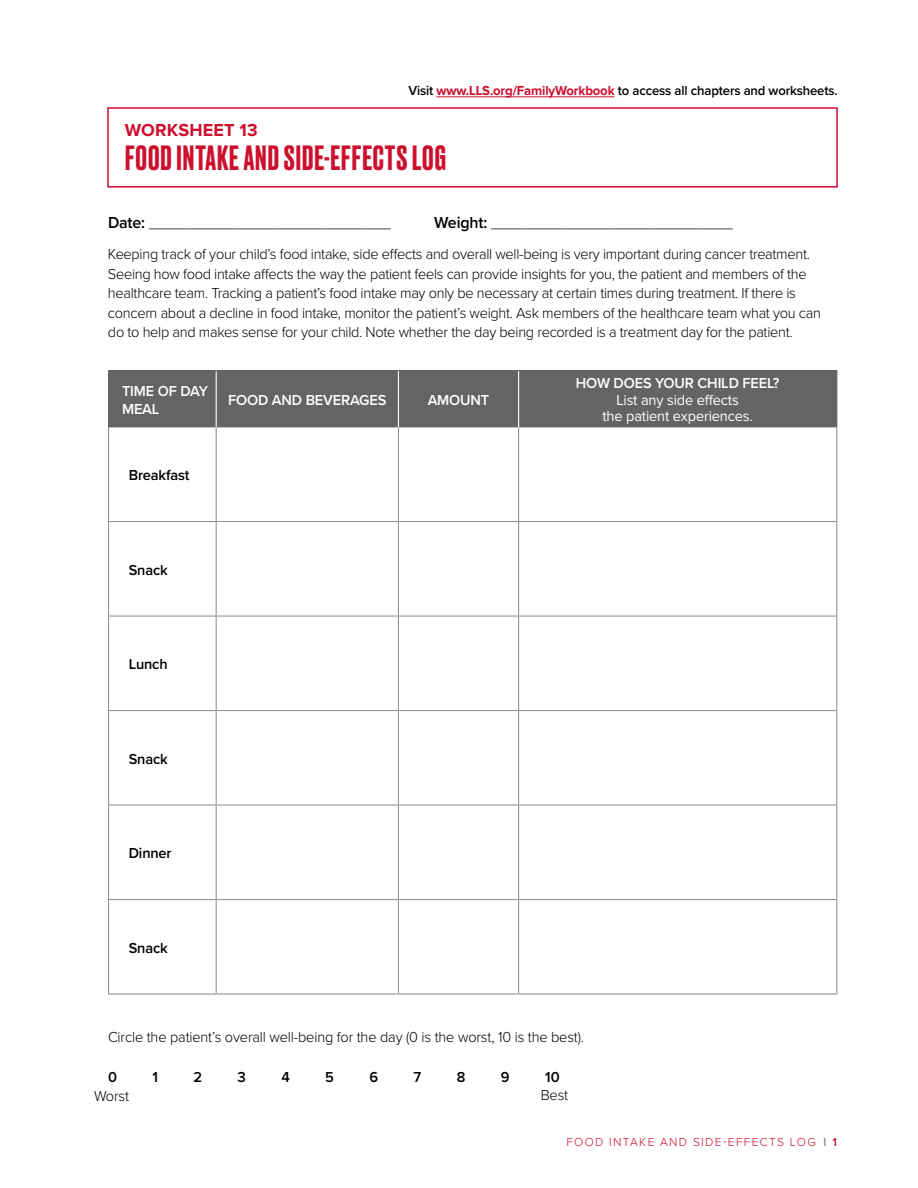
<style>
.page{position:relative;width:918px;height:1188px;background:#fff}
.page>*{position:absolute;margin:0;border:0;box-sizing:border-box;transform-origin:0 0}
.t1{font:500 33px "Druk";letter-spacing:.03em;color:#ce0e2d}
.t2{font:700 18px "Proxima Nova";letter-spacing:.01em;color:#ce0e2d}
.t3{font:300 15px/19.5px "Proxima Nova";letter-spacing:-.02em;color:#000}
.t4{font:600 15px/18px "Proxima Nova";letter-spacing:-.01em;color:#fff}
.t5{font:600 15px "Proxima Nova";letter-spacing:-.01em;color:#000}
.t6{font:15px/16.5px "Proxima Nova";letter-spacing:-.01em;color:#fff;text-align:center}
.t7{font:600 13.5px "Proxima Nova";letter-spacing:-.01em;color:#000}
.t8{font:300 12px "Proxima Nova";letter-spacing:.11em;color:#ce0e2d}
.s1{font-weight:700;color:#ce0e2d}
.s2{font-weight:600;font-size:16.5px}
.s3{font-weight:600;color:#808285}
.s4{font-weight:600}
</style>
<div class="page">
<div style="left:109px;top:371px;width:727px;height:56px;background:#636466"></div>
<hr style="left:108px;top:427px;width:1px;height:94px;background:#939598">
<hr style="left:216px;top:427px;width:1px;height:94px;background:#939598">
<hr style="left:398px;top:427px;width:1px;height:94px;background:#939598">
<hr style="left:518px;top:427px;width:1px;height:94px;background:#939598">
<hr style="left:836px;top:427px;width:1px;height:94px;background:#939598">
<hr style="left:108px;top:521px;width:108px;height:1px;background:#939598">
<hr style="left:108px;top:522px;width:1px;height:93px;background:#939598">
<hr style="left:216px;top:521px;width:182px;height:1px;background:#939598">
<hr style="left:216px;top:522px;width:1px;height:93px;background:#939598">
<hr style="left:398px;top:521px;width:121px;height:1px;background:#939598">
<hr style="left:398px;top:522px;width:1px;height:93px;background:#939598">
<hr style="left:519px;top:521px;width:318px;height:1px;background:#939598">
<hr style="left:518px;top:522px;width:1px;height:93px;background:#939598">
<hr style="left:836px;top:522px;width:1px;height:93px;background:#939598">
<hr style="left:108px;top:615px;width:108px;height:2px;background:#939598">
<hr style="left:108px;top:617px;width:1px;height:93px;background:#939598">
<hr style="left:216px;top:615px;width:182px;height:2px;background:#939598">
<hr style="left:216px;top:617px;width:1px;height:93px;background:#939598">
<hr style="left:398px;top:615px;width:121px;height:2px;background:#939598">
<hr style="left:398px;top:617px;width:1px;height:93px;background:#939598">
<hr style="left:519px;top:615px;width:318px;height:2px;background:#939598">
<hr style="left:518px;top:617px;width:1px;height:93px;background:#939598">
<hr style="left:836px;top:617px;width:1px;height:93px;background:#939598">
<hr style="left:108px;top:710px;width:108px;height:1px;background:#939598">
<hr style="left:108px;top:711px;width:1px;height:93px;background:#939598">
<hr style="left:216px;top:710px;width:182px;height:1px;background:#939598">
<hr style="left:216px;top:711px;width:1px;height:93px;background:#939598">
<hr style="left:398px;top:710px;width:121px;height:1px;background:#939598">
<hr style="left:398px;top:711px;width:1px;height:93px;background:#939598">
<hr style="left:519px;top:710px;width:318px;height:1px;background:#939598">
<hr style="left:518px;top:711px;width:1px;height:93px;background:#939598">
<hr style="left:836px;top:711px;width:1px;height:93px;background:#939598">
<hr style="left:108px;top:804px;width:108px;height:2px;background:#939598">
<hr style="left:108px;top:806px;width:1px;height:93px;background:#939598">
<hr style="left:216px;top:804px;width:182px;height:2px;background:#939598">
<hr style="left:216px;top:806px;width:1px;height:93px;background:#939598">
<hr style="left:398px;top:804px;width:121px;height:2px;background:#939598">
<hr style="left:398px;top:806px;width:1px;height:93px;background:#939598">
<hr style="left:519px;top:804px;width:318px;height:2px;background:#939598">
<hr style="left:518px;top:806px;width:1px;height:93px;background:#939598">
<hr style="left:836px;top:806px;width:1px;height:93px;background:#939598">
<hr style="left:108px;top:899px;width:108px;height:1px;background:#939598">
<hr style="left:108px;top:900px;width:1px;height:93px;background:#939598">
<hr style="left:216px;top:899px;width:182px;height:1px;background:#939598">
<hr style="left:216px;top:900px;width:1px;height:93px;background:#939598">
<hr style="left:398px;top:899px;width:121px;height:1px;background:#939598">
<hr style="left:398px;top:900px;width:1px;height:93px;background:#939598">
<hr style="left:519px;top:899px;width:318px;height:1px;background:#939598">
<hr style="left:518px;top:900px;width:1px;height:93px;background:#939598">
<hr style="left:836px;top:900px;width:1px;height:93px;background:#939598">
<hr style="left:108px;top:993px;width:108px;height:2px;background:#939598">
<hr style="left:216px;top:993px;width:182px;height:2px;background:#939598">
<hr style="left:398px;top:993px;width:121px;height:2px;background:#939598">
<hr style="left:519px;top:993px;width:318px;height:2px;background:#939598">
<hr style="left:216px;top:371px;width:1px;height:56px;background:#fff">
<hr style="left:398px;top:371px;width:1px;height:56px;background:#fff">
<hr style="left:518px;top:371px;width:1px;height:56px;background:#fff">
<hr style="left:108px;top:370px;width:108px;height:1px;background:#636466">
<hr style="left:108px;top:371px;width:1px;height:56px;background:#636466">
<hr style="left:216px;top:370px;width:182px;height:1px;background:#636466">
<hr style="left:398px;top:370px;width:121px;height:1px;background:#636466">
<hr style="left:519px;top:370px;width:318px;height:1px;background:#636466">
<hr style="left:836px;top:371px;width:1px;height:56px;background:#636466">
<div style="left:107px;top:107px;width:731px;height:81px;border:2px solid #ce0e2d"></div>
<hr style="left:436px;top:97px;width:179px;height:1px;background:#ce0e2d">
<p class="t7" style="left:408px;top:80px;width:431px">Visit <span class="s1">www.LLS.org/FamilyWorkbook</span> to access all chapters and worksheets.</p>
<p class="t2" style="left:125px;top:122px;width:134px">WORKSHEET 13</p>
<h1 class="t1" style="left:125px;top:135px;width:322px">FOOD INTAKE AND SIDE-EFFECTS LOG</h1>
<p class="t3" style="left:108px;top:206px;width:703px;line-height:31.3px;text-indent:326px"><span class="s2">Weight:</span> ______________________________<br>Keeping track of your child’s food intake, side effects and overall well-being is very important during cancer treatment.</p>
<p class="t3" style="left:108px;top:263px;width:714px">Seeing how food intake affects the way the patient feels can provide insights for you, the patient and members of the healthcare team. Tracking a patient’s food intake may only be necessary at certain times during treatment. If there is concern about a decline in food intake, monitor the patient’s weight. Ask members of the healthcare team what you can do to help and makes sense for your child. Note whether the day being recorded is a treatment day for the patient.</p>
<p class="t3" style="left:108px;top:212px;width:285px"><span class="s2">Date:</span> ______________________________</p>
<p class="t4" style="left:122px;top:381px;width:87px">TIME OF DAY<br>MEAL</p>
<p class="t4" style="left:228px;top:390px;width:160px">FOOD AND BEVERAGES</p>
<p class="t4" style="left:428px;top:390px;width:63px">AMOUNT</p>
<p class="t5" style="left:129px;top:464px;width:62px">Breakfast</p>
<p class="t5" style="left:129px;top:559px;width:40px">Snack</p>
<p class="t5" style="left:129px;top:653px;width:40px">Lunch</p>
<p class="t5" style="left:129px;top:748px;width:40px">Snack</p>
<p class="t5" style="left:129px;top:842px;width:44px">Dinner</p>
<p class="t5" style="left:129px;top:937px;width:40px">Snack</p>
<p class="t4" style="left:576px;top:374px;width:205px">HOW DOES YOUR CHILD FEEL?</p>
<p class="t6" style="left:603px;top:392px;width:152px">List any side effects<br>the patient experiences.</p>
<p class="t3" style="left:108px;top:1026px;width:478px">Circle the patient’s overall well-being for the day (0 is the worst, 10 is the best).</p>
<p class="t5" style="left:108px;top:1065px;width:10px">0</p>
<p class="t5" style="left:152px;top:1065px;width:7px">1</p>
<p class="t5" style="left:193px;top:1065px;width:10px">2</p>
<p class="t5" style="left:238px;top:1065px;width:10px">3</p>
<p class="t5" style="left:281px;top:1065px;width:10px">4</p>
<p class="t5" style="left:325px;top:1065px;width:10px">5</p>
<p class="t5" style="left:369px;top:1065px;width:10px">6</p>
<p class="t5" style="left:414px;top:1065px;width:9px">7</p>
<p class="t5" style="left:457px;top:1065px;width:10px">8</p>
<p class="t5" style="left:501px;top:1065px;width:10px">9</p>
<p class="t5" style="left:545px;top:1065px;width:16px">10</p>
<p class="t3" style="left:94px;top:1086px;width:37px">Worst</p>
<p class="t3" style="left:541px;top:1085px;width:29px">Best</p>
<p class="t8" style="left:566px;top:1134px;width:272px">FOOD INTAKE AND SIDE-EFFECTS LOG <span class="s3">l</span> <span class="s4">1</span></p>
</div>
